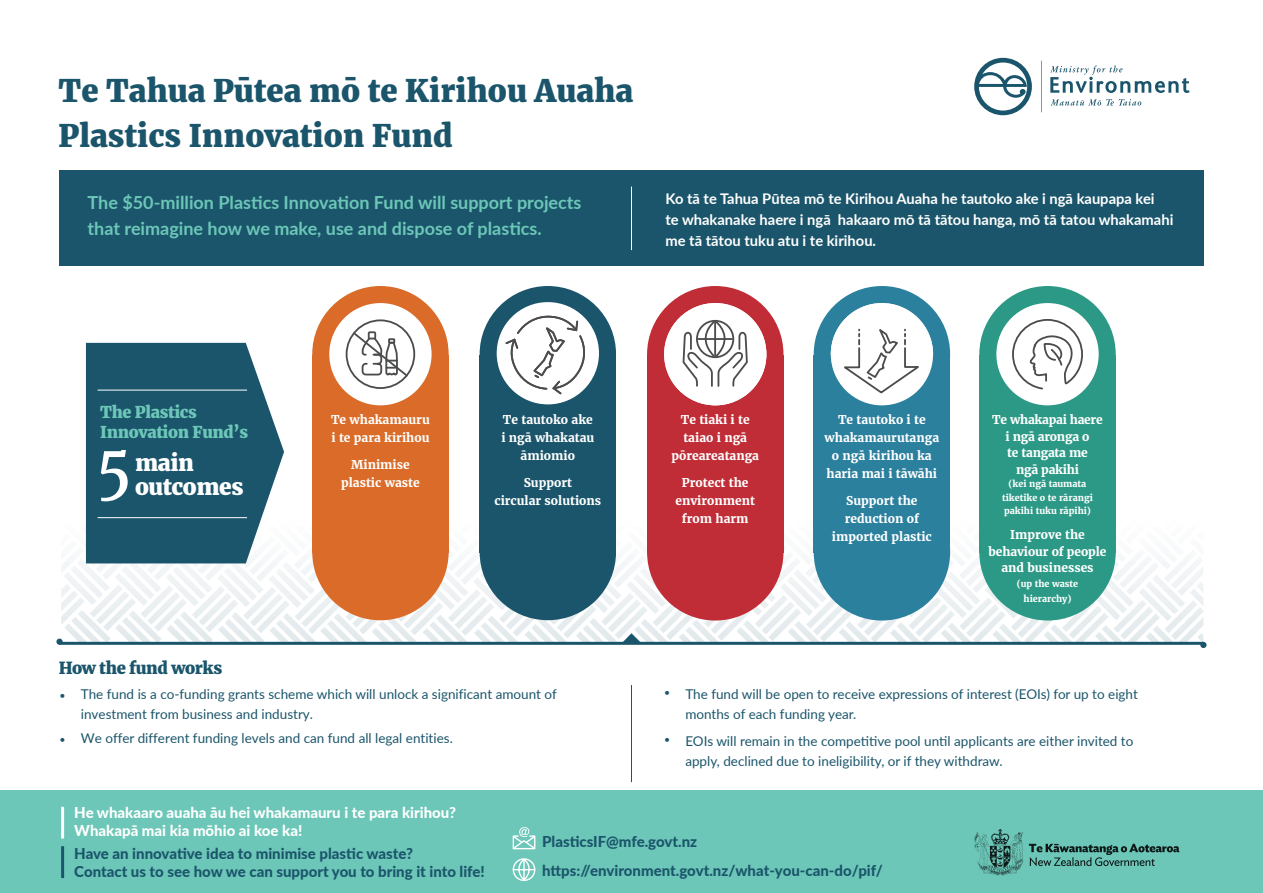
<style>
.page{position:relative;width:1263px;height:893px;background:#fff}
.page>*{position:absolute;margin:0;border:0;box-sizing:border-box;transform-origin:0 0}
.PIF_H3{font:63px "Merriweather";color:#fff}
.t1{font:900 30.75px/44.5px "Merriweather";color:#1b556b}
.PIF_H3-2{font:800 22.5px "Merriweather";letter-spacing:-.02em;color:#fff}
.H2_copy{font:700 18px/25.5px "Lato";color:#6cc7b8}
.t2{font:800 16.5px "Merriweather";letter-spacing:-.02em;color:#1b556b}
.PIF_H3-3{font:800 16.2px/19.5px "Merriweather";letter-spacing:-.02em;color:#6cc7b8}
.H2_copy-2{font:800 15px/18px "Lato";color:#1b556b}
.H2_copy-3{font:800 15px/18px "Lato";color:#fff}
.PIF_Body_Copy{font:800 15px "Lato";color:#1b556b}
.H2_copy-4{font:700 14.7px/21px "Lato";color:#fff}
.PIF_Body_Copy-2{font:13.5px/19.5px "Lato";color:#1b556b}
.PIF_5_Areas{font:700 12px/18px "Merriweather";color:#fff;text-align:center}
.PIF_5_Areas-2{font:700 12px/16.5px "Merriweather";letter-spacing:-.02em;color:#fff;text-align:center}
.PIF_5_Areas-3{font:700 9px/13.5px "Merriweather";color:#fff;text-align:center}
.s1{font-size:10.5px}
</style>
<div class="page">
<svg style="left:61px;top:457px;width:1142px;height:185px"></svg>
<div style="left:814px;top:286px;width:136px;height:136px;background:#2b809e;border-radius:50%"></div>
<div style="left:59px;top:171px;width:1144px;height:95px;background:#1b556b"></div>
<div style="left:0;top:791px;width:1263px;height:102px;background:#6cc7b8"></div>
<div style="left:480px;top:484px;width:136px;height:136px;background:#1b556b;border-radius:50%"></div>
<div style="left:480px;top:355px;width:136px;height:197px;background:#1b556b"></div>
<div style="left:647px;top:355px;width:136px;height:197px;background:#c02d37"></div>
<div style="left:647px;top:286px;width:136px;height:136px;background:#c02d37;border-radius:50%"></div>
<div style="left:312px;top:355px;width:137px;height:197px;background:#da6b28"></div>
<div style="left:312px;top:484px;width:137px;height:136px;background:#da6b28;border-radius:50%"></div>
<div style="left:312px;top:286px;width:137px;height:136px;background:#da6b28;border-radius:50%"></div>
<div style="left:480px;top:286px;width:136px;height:136px;background:#1b556b;border-radius:50%"></div>
<div style="left:497px;top:302px;width:102px;height:102px;background:#fff;border-radius:50%"></div>
<div style="left:329px;top:303px;width:103px;height:102px;background:#fff;border-radius:50%"></div>
<div style="left:647px;top:484px;width:136px;height:136px;background:#c02d37;border-radius:50%"></div>
<div style="left:664px;top:303px;width:102px;height:102px;background:#fff;border-radius:50%"></div>
<div style="left:814px;top:355px;width:136px;height:197px;background:#2b809e"></div>
<div style="left:979px;top:355px;width:137px;height:197px;background:#2c9986"></div>
<div style="left:814px;top:484px;width:136px;height:136px;background:#2b809e;border-radius:50%"></div>
<div style="left:979px;top:484px;width:137px;height:136px;background:#2c9986;border-radius:50%"></div>
<div style="left:979px;top:286px;width:137px;height:136px;background:#2c9986;border-radius:50%"></div>
<div style="left:831px;top:303px;width:102px;height:102px;background:#fff;border-radius:50%"></div>
<div style="left:996px;top:303px;width:103px;height:102px;background:#fff;border-radius:50%"></div>
<hr style="left:631px;top:187px;width:1px;height:63px;background:#fff">
<svg style="left:504px;top:315px;width:84px;height:81px"></svg>
<svg style="left:86px;top:343px;width:198px;height:220px;background:#316579"></svg>
<hr style="left:98px;top:517px;width:149px;height:1px;background:#fff">
<hr style="left:98px;top:390px;width:149px;height:1px;background:#fff">
<hr style="left:631px;top:685px;width:1px;height:97px;background:#1c556c">
<svg style="left:621px;top:633px;width:21px;height:9px"></svg>
<hr style="left:60px;top:642px;width:1143px;height:3px;background:#1b556b">
<div style="left:56px;top:639px;width:7px;height:6px;background:#1b556b;border-radius:50%"></div>
<svg style="left:1200px;top:642px;width:6px;height:6px"></svg>
<svg style="left:974px;top:58px;width:216px;height:57px"></svg>
<svg style="left:839px;top:321px;width:85px;height:74px"></svg>
<svg style="left:974px;top:829px;width:205px;height:47px"></svg>
<hr style="left:61px;top:807px;width:3px;height:31px;background:#fff">
<hr style="left:61px;top:846px;width:3px;height:32px;background:#1b556b">
<svg style="left:1011px;top:318px;width:73px;height:73px"></svg>
<svg style="left:512px;top:827px;width:24px;height:23px"></svg>
<svg style="left:513px;top:858px;width:22px;height:23px"></svg>
<div style="left:513px;top:858px;width:22px;height:23px;border:1px solid #fff;border-radius:50%"></div>
<svg style="left:682px;top:320px;width:66px;height:67px"></svg>
<svg style="left:352px;top:330px;width:57px;height:48px"></svg>
<div style="left:388px;top:338px;width:7px;height:6px;border:2px solid #4b4c4d"></div>
<div style="left:346px;top:319px;width:69px;height:70px;border:2px solid #4b4c4d;border-radius:50%"></div>
<h2 class="t1" style="left:58px;top:68px;width:576px">Te Tahua Pūtea mō te Kirihou Auaha<br>Plastics Innovation Fund</h2>
<p class="H2_copy" style="left:88px;top:189px;width:495px">The $50-million Plastics Innovation Fund will support projects that reimagine how we make, use and dispose of plastics.</p>
<p class="H2_copy-4" style="left:665px;top:188px;width:509px">Ko tā te Tahua Pūtea mō te Kirihou Auaha he tautoko ake i ngā kaupapa kei<br>te whakanake haere i ngā hakaaro mō tā tātou hanga, mō tā tatou whakamahi me tā tātou tuku atu i te kirihou.</p>
<p class="PIF_H3-3" style="left:100px;top:403px;width:149px">The Plastics<br>Innovation Fund’s</p>
<p class="PIF_H3-2" style="left:135px;top:449px;width:60px">main</p>
<p class="PIF_H3" style="left:95px;top:429px;width:39px">5</p>
<p class="PIF_H3-2" style="left:135px;top:473px;width:110px">outcomes</p>
<p class="t2" style="left:58px;top:658px;width:165px">How the fund works</p>
<p class="PIF_5_Areas" style="left:331px;top:411px;width:100px;text-align:left">Te whakamauru i te para kirihou</p>
<p class="PIF_5_Areas" style="left:341px;top:456px;width:80px">Minimise plastic waste</p>
<p class="PIF_5_Areas" style="left:501px;top:411px;width:94px">Te tautoko ake i ngā whakatau āmiomio</p>
<p class="PIF_5_Areas" style="left:494px;top:474px;width:108px">Support<br>circular solutions</p>
<p class="PIF_Body_Copy-2" style="left:81px;top:684px;width:478px;text-indent:-21px"><span class="s1">•</span> The fund is a co-funding grants scheme which will unlock a significant amount of investment from business and industry.</p>
<p class="PIF_Body_Copy-2" style="left:60px;top:727px;width:395px"><span class="s1">•</span> We offer different funding levels and can fund all legal entities.</p>
<p class="PIF_5_Areas" style="left:671px;top:411px;width:89px">Te tiaki i te taiao i ngā pōreareatanga</p>
<p class="PIF_5_Areas" style="left:675px;top:474px;width:81px">Protect the environment from harm</p>
<p class="PIF_5_Areas" style="left:825px;top:411px;width:116px">Te tautoko i te whakamaurutanga o ngā kirihou ka haria mai i tāwāhi</p>
<p class="PIF_5_Areas" style="left:832px;top:492px;width:101px">Support the reduction of imported plastic</p>
<p class="PIF_5_Areas-2" style="left:992px;top:412px;width:112px">Te whakapai haere i ngā aronga o<br>te tangata me<br>ngā pakihi</p>
<p class="PIF_5_Areas-3" style="left:1002px;top:477px;width:92px">(kei ngā taumata tiketike o te rārangi pakihi tuku rāpihi)</p>
<p class="PIF_5_Areas" style="left:989px;top:527px;width:119px;line-height:16.5px">Improve the behaviour of people and businesses</p>
<p class="PIF_5_Areas-3" style="left:1017px;top:577px;width:63px;line-height:15px">(up the waste hierarchy)</p>
<p class="PIF_Body_Copy-2" style="left:685px;top:684px;width:454px;text-indent:-21px"><sup>•</sup> The fund will be open to receive expressions of interest (EOIs) for up to eight months of each funding year.</p>
<p class="PIF_Body_Copy-2" style="left:685px;top:731px;width:449px;text-indent:-21px"><sup>•</sup> EOIs will remain in the competitive pool until applicants are either invited to apply, declined due to ineligibility, or if they withdraw.</p>
<p class="H2_copy-3" style="left:74px;top:803px;width:383px">He whakaaro auaha āu hei whakamauru i te para kirihou?<br>Whakapā mai kia mōhio ai koe ka!</p>
<p class="H2_copy-2" style="left:74px;top:843px;width:412px">Have an innovative idea to minimise plastic waste?<br>Contact us to see how we can support you to bring it into life!</p>
<p class="PIF_Body_Copy" style="left:542px;top:830px;width:157px">PlasticsIF@mfe.govt.nz</p>
<p class="PIF_Body_Copy" style="left:542px;top:859px;width:342px">https://environment.govt.nz/what-you-can-do/pif/</p>
</div>
